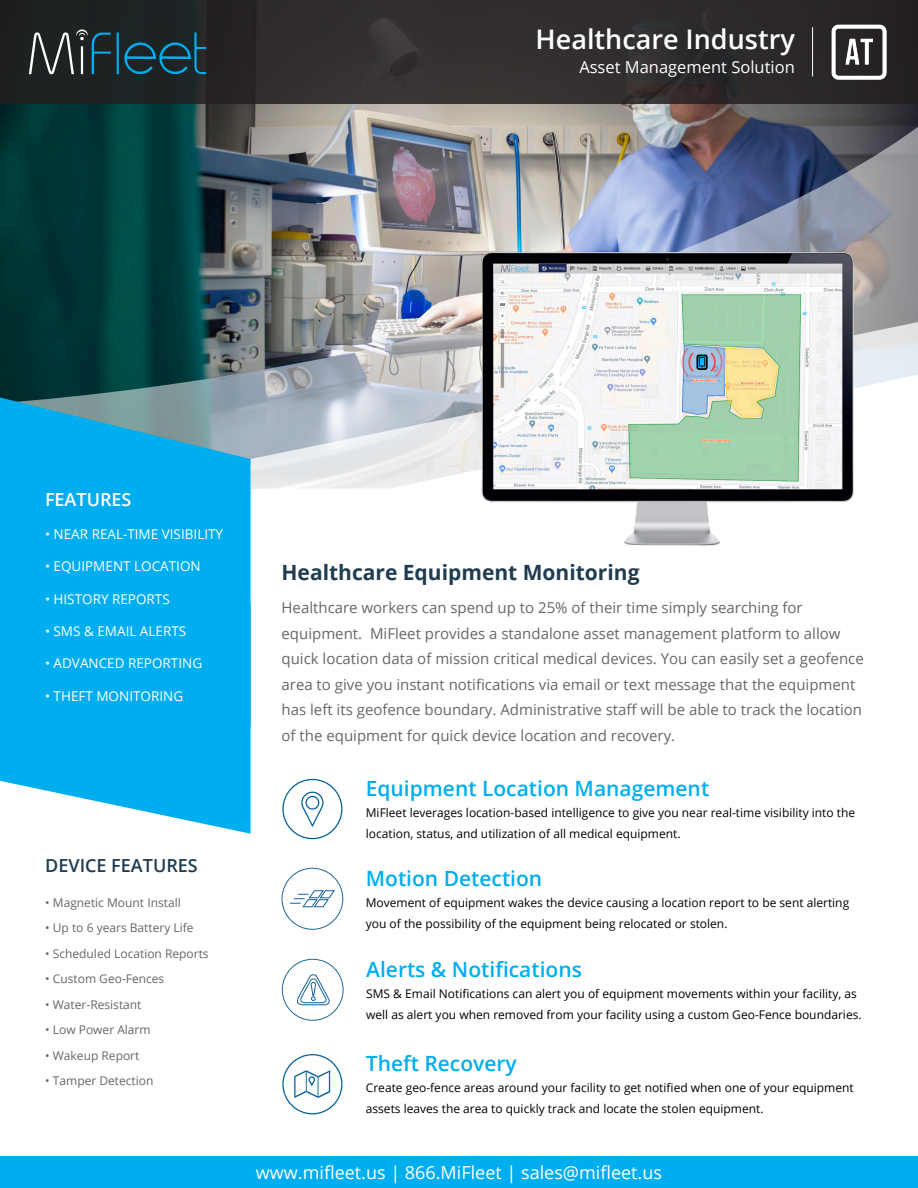
<style>
.page{position:relative;width:918px;height:1188px;background:#fff}
.page>*{position:absolute;margin:0;border:0;box-sizing:border-box;transform-origin:0 0}
.t1{font:600 27px "Open Sans";color:#fff}
.t2{font:600 21px "Open Sans";color:#00aeef}
.t3{font:700 21px "Open Sans";color:#203c50}
.t4{font:18px "Open Sans";color:#fff}
.t5{font:600 18px "Open Sans";color:#203c50}
.t6{font:600 18px "Open Sans";color:#fff}
.t7{font:16.5px "Open Sans";color:#fff}
.t8{font:15px/25.5px "Open Sans";color:#666}
.t9{font:13.5px "Open Sans";color:#fff}
.t10{font:12px/21px "Open Sans";color:#000}
.t11{font:12px "Open Sans";color:#666}
</style>
<div class="page">
<img style="left:0;top:104px;width:918px;height:13px">
<svg style="left:0;top:0;width:918px;height:104px;background:#2c2a2a"></svg>
<img style="left:0;top:117px;width:918px;height:203px">
<svg style="left:0;top:320px;width:918px;height:55px;background:#627a7c"></svg>
<svg style="left:0;top:375px;width:914px;height:114px"></svg>
<svg style="left:0;top:398px;width:251px;height:152px;background:#1aaadf"></svg>
<svg style="left:0;top:550px;width:251px;height:284px;background:#18b5f0"></svg>
<div style="left:282px;top:779px;width:60px;height:60px;border:1px solid #005f97;border-radius:50%"></div>
<svg style="left:301px;top:791px;width:23px;height:36px"></svg>
<div style="left:282px;top:1054px;width:60px;height:60px;border:1px solid #005f97;border-radius:50%"></div>
<svg style="left:294px;top:1070px;width:36px;height:28px"></svg>
<div style="left:0;top:1157px;width:918px;height:31px;background:#00aeef"></div>
<svg style="left:29px;top:29px;width:82px;height:45px;background:#3a4549"></svg>
<hr style="left:117px;top:33px;width:2px;height:41px;background:#00aeef">
<svg style="left:124px;top:33px;width:82px;height:41px;background:#183f4c"></svg>
<img style="left:819px;top:12px;width:80px;height:80px">
<hr style="left:812px;top:27px;width:1px;height:49px;background:#fff">
<img style="left:474px;top:240px;width:389px;height:306px">
<svg style="left:282px;top:959px;width:62px;height:62px"></svg>
<svg style="left:282px;top:868px;width:61px;height:62px"></svg>
<p class="t1" style="left:536px;top:21px;width:261px">Healthcare Industry</p>
<p class="t7" style="left:579px;top:56px;width:217px">Asset Management Solution</p>
<p class="t6" style="left:45px;top:488px;width:88px">FEATURES</p>
<p class="t9" style="left:45px;top:525px;width:180px">• NEAR REAL-TIME VISIBILITY</p>
<p class="t9" style="left:45px;top:557px;width:157px">• EQUIPMENT LOCATION</p>
<p class="t9" style="left:45px;top:589px;width:126px">• HISTORY REPORTS</p>
<p class="t9" style="left:45px;top:622px;width:143px">• SMS &amp; EMAIL ALERTS</p>
<p class="t9" style="left:45px;top:654px;width:159px">• ADVANCED REPORTING</p>
<p class="t9" style="left:45px;top:687px;width:140px">• THEFT MONITORING</p>
<p class="t5" style="left:45px;top:853px;width:154px">DEVICE FEATURES</p>
<p class="t11" style="left:45px;top:894px;width:137px">• Magnetic Mount Install</p>
<p class="t11" style="left:45px;top:919px;width:150px">• Up to 6 years Battery Life</p>
<p class="t11" style="left:45px;top:945px;width:165px">• Scheduled Location Reports</p>
<p class="t11" style="left:45px;top:970px;width:121px">• Custom Geo-Fences</p>
<p class="t11" style="left:45px;top:996px;width:98px">• Water-Resistant</p>
<p class="t11" style="left:45px;top:1021px;width:107px">• Low Power Alarm</p>
<p class="t11" style="left:45px;top:1047px;width:96px">• Wakeup Report</p>
<p class="t11" style="left:45px;top:1072px;width:110px">• Tamper Detection</p>
<p class="t3" style="left:282px;top:558px;width:360px">Healthcare Equipment Monitoring</p>
<p class="t8" style="left:282px;top:595px;width:584px">Healthcare workers can spend up to 25% of their time simply searching for equipment. MiFleet provides a standalone asset management platform to allow quick location data of mission critical medical devices. You can easily set a geofence area to give you instant notifications via email or text message that the equipment has left its geofence boundary. Administrative staff will be able to track the location of the equipment for quick device location and recovery.</p>
<p class="t2" style="left:366px;top:774px;width:345px">Equipment Location Management</p>
<p class="t10" style="left:366px;top:802px;width:491px">MiFleet leverages location-based intelligence to give you near real-time visibility into the location, status, and utilization of all medical equipment.</p>
<p class="t2" style="left:366px;top:864px;width:178px">Motion Detection</p>
<p class="t10" style="left:366px;top:892px;width:485px">Movement of equipment wakes the device causing a location report to be sent alerting you of the possibility of the equipment being relocated or stolen.</p>
<p class="t2" style="left:366px;top:955px;width:217px">Alerts &amp; Notifications</p>
<p class="t10" style="left:366px;top:983px;width:497px">SMS &amp; Email Notifications can alert you of equipment movements within your facility, as well as alert you when removed from your facility using a custom Geo-Fence boundaries.</p>
<p class="t2" style="left:366px;top:1049px;width:153px">Theft Recovery</p>
<p class="t10" style="left:366px;top:1077px;width:489px">Create geo-fence areas around your facility to get notified when one of your equipment assets leaves the area to quickly track and locate the stolen equipment.</p>
<p class="t4" style="left:256px;top:1160px;width:408px">www.mifleet.us | 866.MiFleet | sales@mifleet.us</p>
</div>
